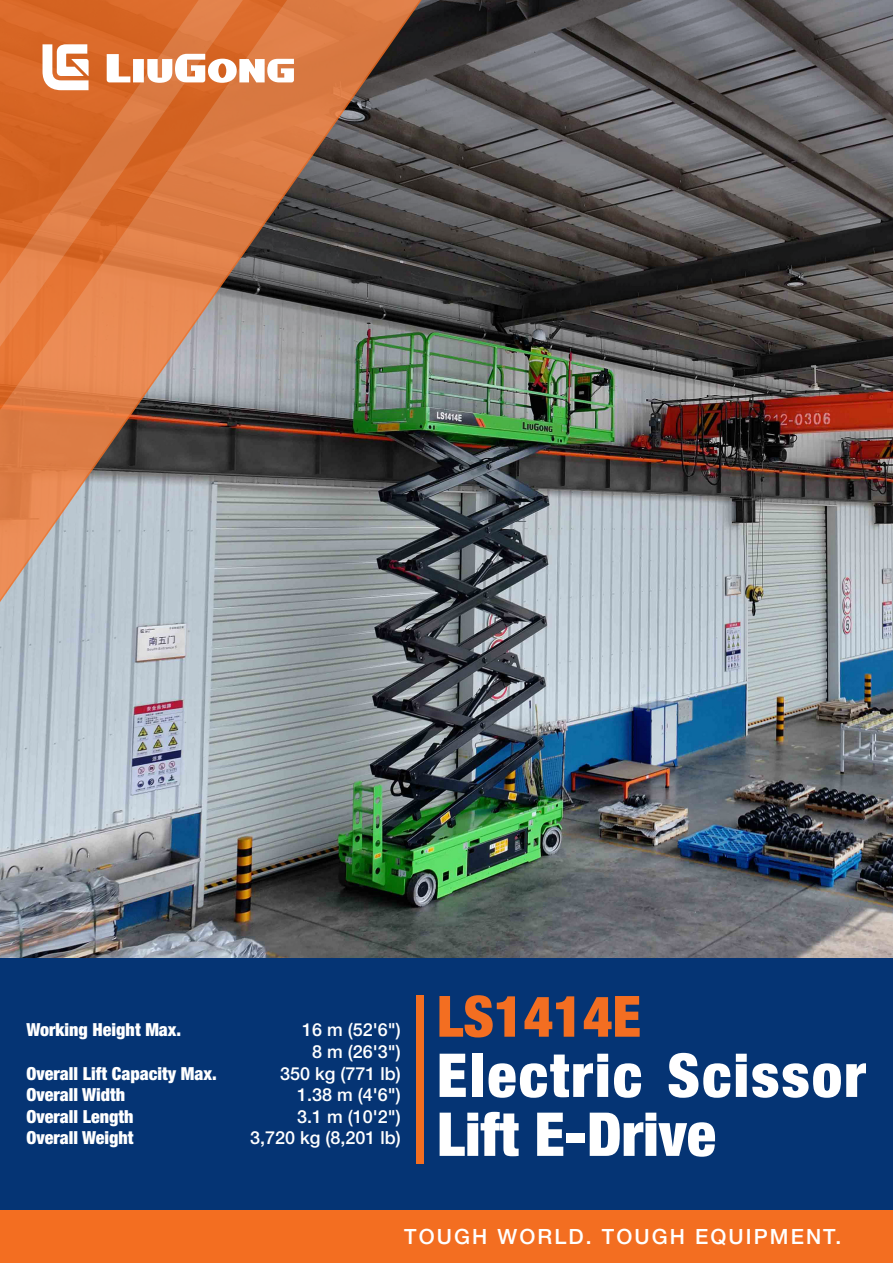
<style>
.page{position:relative;width:893px;height:1263px;background:#fff}
.page>*{position:absolute;margin:0;border:0;box-sizing:border-box;transform-origin:0 0}
.en-02{font:900 condensed 60.6px/58.9px "Helvetica Neue LT Pro";letter-spacing:.035em;color:#fff}
.en-02-2{font:900 condensed 57px "Helvetica Neue LT Pro";color:#f36e21}
.en-02-3{font:500 21px "Helvetica Neue LT Pro";letter-spacing:.1em;color:#fff}
.en-02-4{font:900 condensed 18px "Helvetica Neue LT Pro";color:#fff}
.en-02-5{font:500 18px "Helvetica Neue LT Pro";color:#fff}
</style>
<div class="page">
<img style="left:565px;top:394px;width:328px;height:564px">
<div style="left:0;top:958px;width:893px;height:252px;background:#053474"></div>
<div style="left:0;top:1210px;width:893px;height:53px;background:#f36e21"></div>
<svg style="left:565px;top:0;width:328px;height:394px;background:#585556"></svg>
<img style="left:0;top:0;width:565px;height:1164px">
<p class="en-02-4" style="left:27px;top:1019px;width:156px">Working Height Max.</p>
<p class="en-02-4" style="left:27px;top:1062px;width:192px">Overall Lift Capacity Max.</p>
<p class="en-02-4" style="left:27px;top:1084px;width:100px">Overall Width</p>
<p class="en-02-4" style="left:27px;top:1106px;width:109px">Overall Length</p>
<p class="en-02-4" style="left:27px;top:1127px;width:109px">Overall Weight</p>
<p class="en-02-5" style="left:302px;top:1019px;width:100px">16 m (52'6")</p>
<p class="en-02-5" style="left:312px;top:1041px;width:90px">8 m (26'3")</p>
<p class="en-02-5" style="left:280px;top:1062px;width:122px">350 kg (771 lb)</p>
<p class="en-02-5" style="left:297px;top:1084px;width:105px">1.38 m (4'6")</p>
<p class="en-02-5" style="left:297px;top:1105px;width:105px">3.1 m (10'2")</p>
<p class="en-02-5" style="left:250px;top:1127px;width:152px">3,720 kg (8,201 lb)</p>
<p class="en-02-2" style="left:437px;top:982px;width:206px">LS1414E</p>
<p class="en-02" style="left:437px;top:1046px;width:430px">Electric Scissor<br>Lift E-Drive</p>
<p class="en-02-3" style="left:404px;top:1224px;width:439px">TOUGH WORLD. TOUGH EQUIPMENT.</p>
</div>
